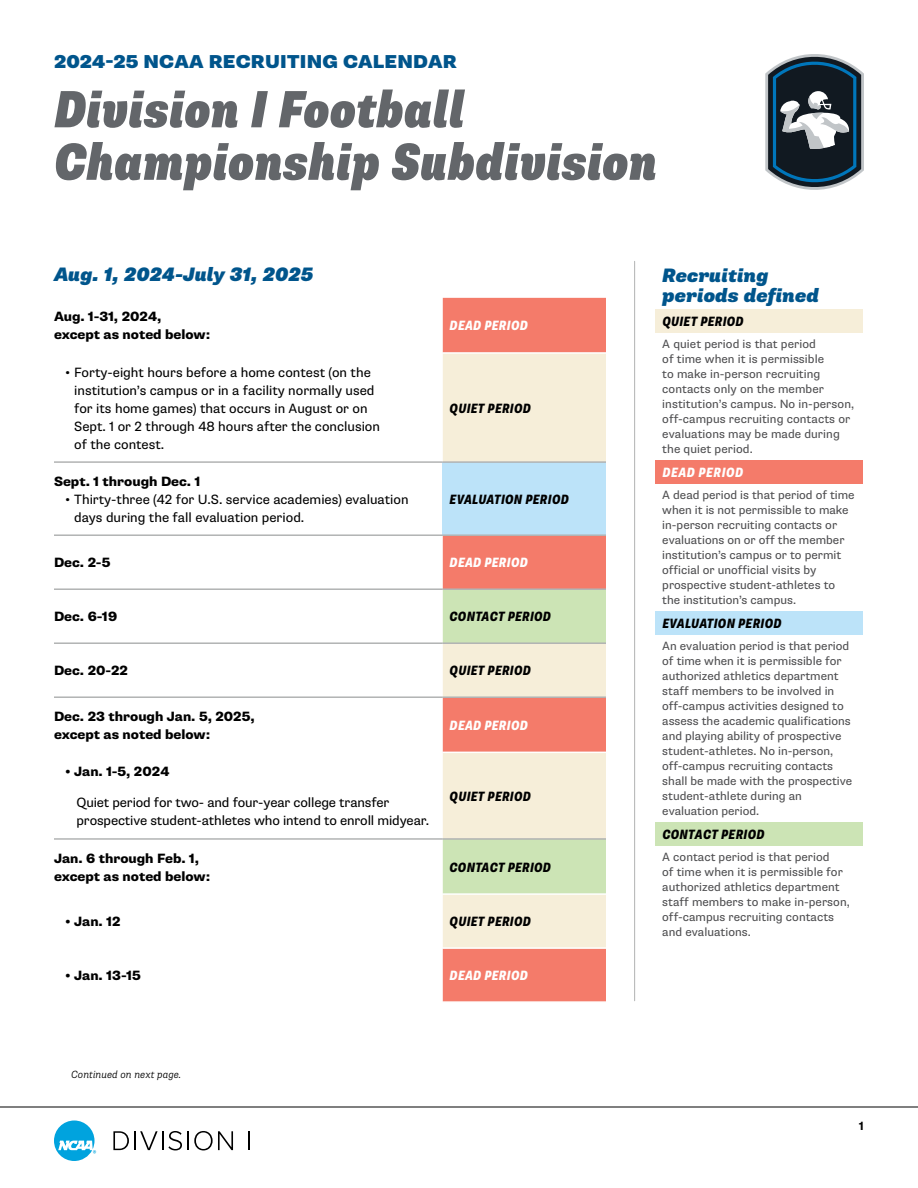
<style>
.page{position:relative;width:918px;height:1188px;background:#fff}
.page>*{position:absolute;margin:0;border:0;box-sizing:border-box;transform-origin:0 0}
.t1{font:italic 900 condensed 52.5px/52.5px "Supria Sans";color:#63666a}
.t2{font:italic 900 19.5px/19.5px "Supria Sans";color:#00558c}
.t3{font:900 18.75px "Supria Sans";letter-spacing:.015em;color:#00558c}
.t4{font:13.5px/18px "Supria Sans";color:#000}
.t5{font:800 13.5px/18px "Supria Sans";color:#000}
.t6{font:italic 800 condensed 13.5px "Supria Sans";letter-spacing:.015em;color:#000}
.t7{font:italic 800 condensed 13.5px "Supria Sans";letter-spacing:.015em;color:#fff}
.t8{font:italic 800 condensed 13.5px "Supria Sans";letter-spacing:.035em;color:#fff}
.t9{font:12px/15px "Supria Sans";color:#4d4d4f}
.t10{font:700 12px "Supria Sans";color:#000}
.t11{font:italic 300 10.5px "Supria Sans";color:#000}
</style>
<div class="page">
<hr style="left:0;top:1107px;width:918px;height:1px;background:#000">
<svg style="left:113px;top:1131px;width:120px;height:19px"></svg>
<svg style="left:248px;top:1131px;width:1px;height:19px"></svg>
<svg style="left:54px;top:1120px;width:42px;height:41px"></svg>
<svg style="left:765px;top:54px;width:99px;height:136px"></svg>
<hr style="left:634px;top:261px;width:1px;height:740px;background:#b1b3b3">
<div style="left:656px;top:309px;width:207px;height:23px;background:#f6eed9"></div>
<div style="left:656px;top:460px;width:207px;height:23px;background:#f47b6a"></div>
<div style="left:656px;top:611px;width:207px;height:24px;background:#bce3f9"></div>
<div style="left:656px;top:822px;width:207px;height:24px;background:#cce4b5"></div>
<div style="left:443px;top:298px;width:163px;height:703px;background:#f47b6a"></div>
<svg style="left:443px;top:354px;width:163px;height:593px;background:#f5d1bd"></svg>
<div style="left:443px;top:462px;width:163px;height:73px;background:#bce3f9"></div>
<svg style="left:443px;top:590px;width:163px;height:303px;background:#e6d5b8"></svg>
<hr style="left:443px;top:752px;width:163px;height:1px;background:#fff">
<hr style="left:54px;top:838px;width:389px;height:2px;background:#b1b3b3">
<hr style="left:443px;top:838px;width:163px;height:2px;background:#b1b3b3">
<hr style="left:54px;top:696px;width:389px;height:2px;background:#b1b3b3">
<hr style="left:443px;top:696px;width:163px;height:2px;background:#b1b3b3">
<hr style="left:54px;top:642px;width:389px;height:2px;background:#b1b3b3">
<hr style="left:443px;top:642px;width:163px;height:2px;background:#b1b3b3">
<hr style="left:54px;top:588px;width:389px;height:2px;background:#b1b3b3">
<hr style="left:443px;top:588px;width:163px;height:2px;background:#b1b3b3">
<hr style="left:54px;top:534px;width:389px;height:2px;background:#b1b3b3">
<hr style="left:443px;top:534px;width:163px;height:2px;background:#b1b3b3">
<hr style="left:54px;top:461px;width:389px;height:2px;background:#b1b3b3">
<hr style="left:443px;top:461px;width:163px;height:2px;background:#b1b3b3">
<hr style="left:443px;top:893px;width:163px;height:2px;background:#fff">
<hr style="left:443px;top:947px;width:163px;height:2px;background:#fff">
<hr style="left:443px;top:352px;width:163px;height:2px;background:#fff">
<h3 class="t3" style="left:54px;top:50px;width:404px">2024-25 NCAA RECRUITING CALENDAR</h3>
<h1 class="t1" style="left:54px;top:84px;width:605px">Division I Football<br>Championship Subdivision</h1>
<h2 class="t2" style="left:54px;top:266px;width:261px">Aug. 1, 2024-July 31, 2025</h2>
<p class="t5" style="left:54px;top:308px;width:158px">Aug. 1-31, 2024, except as noted below:</p>
<p class="t7" style="left:450px;top:317px;width:80px">DEAD PERIOD</p>
<p class="t4" style="left:74px;top:363px;width:307px;text-indent:-9px">• Forty-eight hours before a home contest (on the institution’s campus or in a facility normally used for its home games) that occurs in August or on Sept. 1 or 2 through 48 hours after the conclusion of the contest.</p>
<p class="t6" style="left:450px;top:400px;width:83px">QUIET PERIOD</p>
<p class="t5" style="left:54px;top:472px;width:148px">Sept. 1 through Dec. 1</p>
<p class="t4" style="left:74px;top:490px;width:336px;text-indent:-9px">• Thirty-three (42 for U.S. service academies) evaluation days during the fall evaluation period.</p>
<p class="t6" style="left:450px;top:491px;width:121px">EVALUATION PERIOD</p>
<p class="t5" style="left:54px;top:554px;width:58px">Dec. 2-5</p>
<p class="t7" style="left:450px;top:554px;width:80px">DEAD PERIOD</p>
<p class="t5" style="left:54px;top:608px;width:65px">Dec. 6-19</p>
<p class="t6" style="left:450px;top:608px;width:103px">CONTACT PERIOD</p>
<p class="t5" style="left:54px;top:662px;width:75px">Dec. 20-22</p>
<p class="t6" style="left:450px;top:662px;width:83px">QUIET PERIOD</p>
<p class="t5" style="left:54px;top:708px;width:202px">Dec. 23 through Jan. 5, 2025, except as noted below:</p>
<p class="t7" style="left:450px;top:717px;width:80px">DEAD PERIOD</p>
<p class="t5" style="left:65px;top:763px;width:106px">• Jan. 1-5, 2024</p>
<p class="t4" style="left:77px;top:794px;width:354px">Quiet period for two- and four-year college transfer prospective student-athletes who intend to enroll midyear.</p>
<p class="t6" style="left:450px;top:788px;width:83px">QUIET PERIOD</p>
<p class="t5" style="left:54px;top:849px;width:158px">Jan. 6 through Feb. 1, except as noted below:</p>
<p class="t6" style="left:450px;top:859px;width:103px">CONTACT PERIOD</p>
<p class="t5" style="left:65px;top:913px;width:57px">• Jan. 12</p>
<p class="t6" style="left:450px;top:913px;width:83px">QUIET PERIOD</p>
<p class="t5" style="left:65px;top:967px;width:77px">• Jan. 13-15</p>
<p class="t7" style="left:450px;top:967px;width:80px">DEAD PERIOD</p>
<p class="t11" style="left:71px;top:1068px;width:112px">Continued on next page.</p>
<h2 class="t2" style="left:662px;top:267px;width:158px">Recruiting periods defined</h2>
<p class="t6" style="left:662px;top:313px;width:83px">QUIET PERIOD</p>
<p class="t9" style="left:662px;top:337px;width:193px">A quiet period is that period<br>of time when it is permissible<br>to make in-person recruiting contacts only on the member institution’s campus. No in-person, off-campus recruiting contacts or evaluations may be made during the quiet period.</p>
<p class="t8" style="left:662px;top:464px;width:82px">DEAD PERIOD</p>
<p class="t9" style="left:662px;top:488px;width:194px">A dead period is that period of time when it is not permissible to make in-person recruiting contacts or evaluations on or off the member institution’s campus or to permit official or unofficial visits by prospective student-athletes to the institution’s campus.</p>
<p class="t6" style="left:662px;top:615px;width:121px">EVALUATION PERIOD</p>
<p class="t9" style="left:662px;top:639px;width:191px">An evaluation period is that period of time when it is permissible for authorized athletics department staff members to be involved in off-campus activities designed to assess the academic qualifications and playing ability of prospective student-athletes. No in-person, off-campus recruiting contacts shall be made with the prospective student-athlete during an evaluation period.</p>
<p class="t6" style="left:662px;top:826px;width:104px">CONTACT PERIOD</p>
<p class="t9" style="left:662px;top:850px;width:189px">A contact period is that period<br>of time when it is permissible for authorized athletics department staff members to make in-person, off-campus recruiting contacts and evaluations.</p>
<p class="t10" style="left:859px;top:1118px;width:6px">1</p>
</div>
